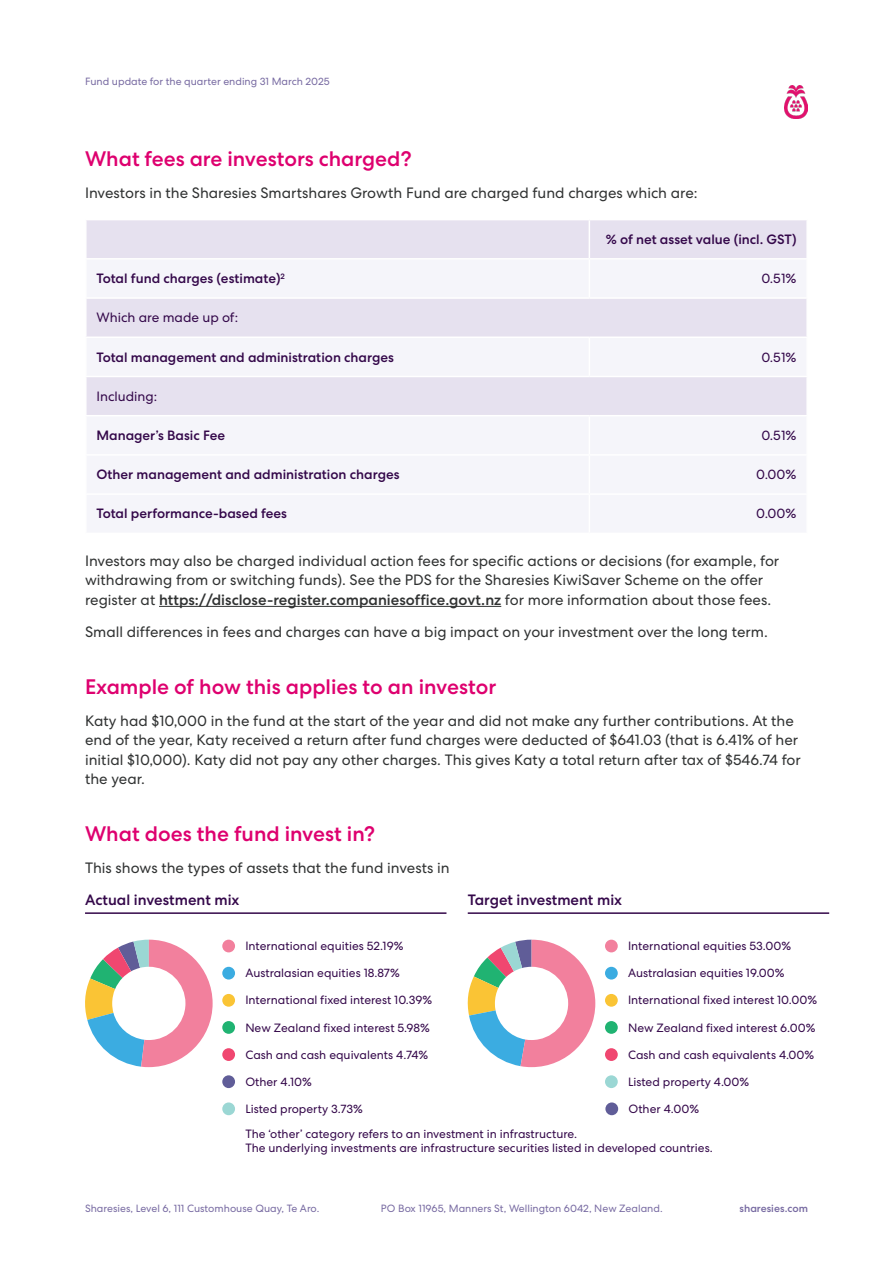
<style>
.page{position:relative;width:893px;height:1263px;background:#fff}
.page>*{position:absolute;margin:0;border:0;box-sizing:border-box;transform-origin:0 0}
.t1{font:500 21px "Centra No 2";color:#de006f}
.Body{font:15px/19.5px "Centra No 2";color:#303232}
.t2{font:500 15px "Centra No 2";color:#34084a}
.Header_Footer{font:500 13.5px "Centra No 2";color:#34084a}
.Header_Footer-2{font:13.5px "Centra No 2";color:#34084a}
.Chart_Legend{font:12px/14.4px "Centra No 2";color:#34084a}
.t3{font:10.5px "Centra No 2";color:#786ba2}
.t4{font:500 10.5px "Centra No 2";color:#786ba2}
.s1{font-weight:500}
</style>
<div class="page">
<img style="left:784px;top:85px;width:24px;height:34px">
<hr style="left:159px;top:606px;width:342px;height:1px;background:#303232">
<div style="left:87px;top:220px;width:719px;height:38px;background:#e6e1ef"></div>
<svg style="left:87px;top:299px;width:719px;height:116px;fill:#e6e1ef"></svg>
<hr style="left:589px;top:220px;width:1px;height:38px;background:#fff">
<hr style="left:589px;top:338px;width:1px;height:38px;background:#fff">
<hr style="left:85px;top:336px;width:504px;height:2px;background:#fff">
<hr style="left:589px;top:336px;width:219px;height:2px;background:#fff">
<hr style="left:85px;top:376px;width:504px;height:1px;background:#fff">
<hr style="left:589px;top:376px;width:219px;height:1px;background:#fff">
<hr style="left:85px;top:912px;width:361px;height:2px;background:#34084a">
<hr style="left:468px;top:912px;width:361px;height:2px;background:#34084a">
<div style="left:605px;top:940px;width:13px;height:12px;background:#f2809d;border-radius:50%"></div>
<div style="left:222px;top:940px;width:13px;height:12px;background:#f2809d;border-radius:50%"></div>
<div style="left:222px;top:967px;width:13px;height:12px;background:#3bace1;border-radius:50%"></div>
<div style="left:605px;top:967px;width:13px;height:12px;background:#3bace1;border-radius:50%"></div>
<div style="left:222px;top:1048px;width:13px;height:13px;background:#f04770;border-radius:50%"></div>
<div style="left:605px;top:1048px;width:13px;height:13px;background:#f04770;border-radius:50%"></div>
<div style="left:222px;top:1021px;width:13px;height:13px;background:#20b372;border-radius:50%"></div>
<div style="left:605px;top:1021px;width:13px;height:13px;background:#20b372;border-radius:50%"></div>
<div style="left:222px;top:1102px;width:13px;height:13px;background:#9bd7d4;border-radius:50%"></div>
<div style="left:605px;top:1075px;width:13px;height:13px;background:#9bd7d4;border-radius:50%"></div>
<div style="left:222px;top:994px;width:13px;height:13px;background:#fac435;border-radius:50%"></div>
<div style="left:605px;top:994px;width:13px;height:13px;background:#fac435;border-radius:50%"></div>
<div style="left:605px;top:1102px;width:13px;height:13px;background:#605d98;border-radius:50%"></div>
<div style="left:222px;top:1075px;width:13px;height:13px;background:#605d98;border-radius:50%"></div>
<svg style="left:467px;top:940px;width:128px;height:127px"></svg>
<svg style="left:85px;top:940px;width:128px;height:127px"></svg>
<p class="t3" style="left:85px;top:75px;width:246px">Fund update for the quarter ending 31 March 2025</p>
<h2 class="t1" style="left:85px;top:146px;width:328px">What fees are investors charged?</h2>
<p class="Body" style="left:85px;top:183px;width:614px">Investors in the Sharesies Smartshares Growth Fund are charged fund charges which are:</p>
<p class="Header_Footer" style="left:606px;top:231px;width:192px">% of net asset value (incl. GST)</p>
<p class="Header_Footer" style="left:96px;top:271px;width:190px">Total fund charges (estimate)<sup>2</sup></p>
<p class="Header_Footer-2" style="left:761px;top:271px;width:37px">0.51%</p>
<p class="Header_Footer-2" style="left:96px;top:310px;width:143px">Which are made up of:</p>
<p class="Header_Footer" style="left:96px;top:349px;width:299px">Total management and administration charges</p>
<p class="Header_Footer-2" style="left:761px;top:349px;width:37px">0.51%</p>
<p class="Header_Footer-2" style="left:96px;top:388px;width:62px">Including:</p>
<p class="Header_Footer" style="left:96px;top:427px;width:130px">Manager’s Basic Fee</p>
<p class="Header_Footer-2" style="left:761px;top:427px;width:37px">0.51%</p>
<p class="Header_Footer" style="left:96px;top:467px;width:305px">Other management and administration charges</p>
<p class="Header_Footer-2" style="left:756px;top:467px;width:42px">0.00%</p>
<p class="Header_Footer" style="left:96px;top:506px;width:192px">Total performance-based fees</p>
<p class="Header_Footer-2" style="left:756px;top:506px;width:42px">0.00%</p>
<p class="Body" style="left:85px;top:551px;width:696px">Investors may also be charged individual action fees for specific actions or decisions (for example, for withdrawing from or switching funds). See the PDS for the Sharesies KiwiSaver Scheme on the offer register at <span class="s1">https://disclose-register.companiesoffice.govt.nz</span> for more information about those fees.</p>
<p class="Body" style="left:85px;top:622px;width:684px">Small differences in fees and charges can have a big impact on your investment over the long term.</p>
<h2 class="t1" style="left:85px;top:674px;width:413px">Example of how this applies to an investor</h2>
<p class="Body" style="left:85px;top:711px;width:717px">Katy had $10,000 in the fund at the start of the year and did not make any further contributions. At the end of the year, Katy received a return after fund charges were deducted of $641.03 (that is 6.41% of her initial $10,000). Katy did not pay any other charges. This gives Katy a total return after tax of $546.74 for the year.</p>
<h2 class="t1" style="left:85px;top:822px;width:292px">What does the fund invest in?</h2>
<p class="Body" style="left:85px;top:858px;width:366px">This shows the types of assets that the fund invests in</p>
<h3 class="t2" style="left:85px;top:891px;width:156px">Actual investment mix</h3>
<h2 class="t2" style="left:468px;top:891px;width:156px">Target investment mix</h2>
<p class="Chart_Legend" style="left:245px;top:939px;width:160px">International equities 52.19%</p>
<p class="Chart_Legend" style="left:628px;top:939px;width:165px">International equities 53.00%</p>
<p class="Chart_Legend" style="left:245px;top:966px;width:156px">Australasian equities 18.87%</p>
<p class="Chart_Legend" style="left:628px;top:966px;width:158px">Australasian equities 19.00%</p>
<p class="Chart_Legend" style="left:245px;top:993px;width:188px">International fixed interest 10.39%</p>
<p class="Chart_Legend" style="left:628px;top:993px;width:190px">International fixed interest 10.00%</p>
<p class="Chart_Legend" style="left:245px;top:1020px;width:186px">New Zealand fixed interest 5.98%</p>
<p class="Chart_Legend" style="left:628px;top:1020px;width:189px">New Zealand fixed interest 6.00%</p>
<p class="Chart_Legend" style="left:245px;top:1047px;width:184px">Cash and cash equivalents 4.74%</p>
<p class="Chart_Legend" style="left:628px;top:1047px;width:188px">Cash and cash equivalents 4.00%</p>
<p class="Chart_Legend" style="left:245px;top:1074px;width:68px">Other 4.10%</p>
<p class="Chart_Legend" style="left:245px;top:1102px;width:119px">Listed property 3.73%</p>
<p class="Chart_Legend" style="left:628px;top:1074px;width:123px">Listed property 4.00%</p>
<p class="Chart_Legend" style="left:628px;top:1102px;width:72px">Other 4.00%</p>
<p class="Chart_Legend" style="left:245px;top:1126px;width:469px">The ‘other’ category refers to an investment in infrastructure.<br>The underlying investments are infrastructure securities listed in developed countries.</p>
<p class="t3" style="left:85px;top:1202px;width:236px">Sharesies, Level 6, 111 Customhouse Quay, Te Aro.</p>
<p class="t3" style="left:381px;top:1202px;width:283px">PO Box 11965, Manners St, Wellington 6042, New Zealand.</p>
<p class="t4" style="left:740px;top:1202px;width:70px">sharesies.com</p>
</div>
